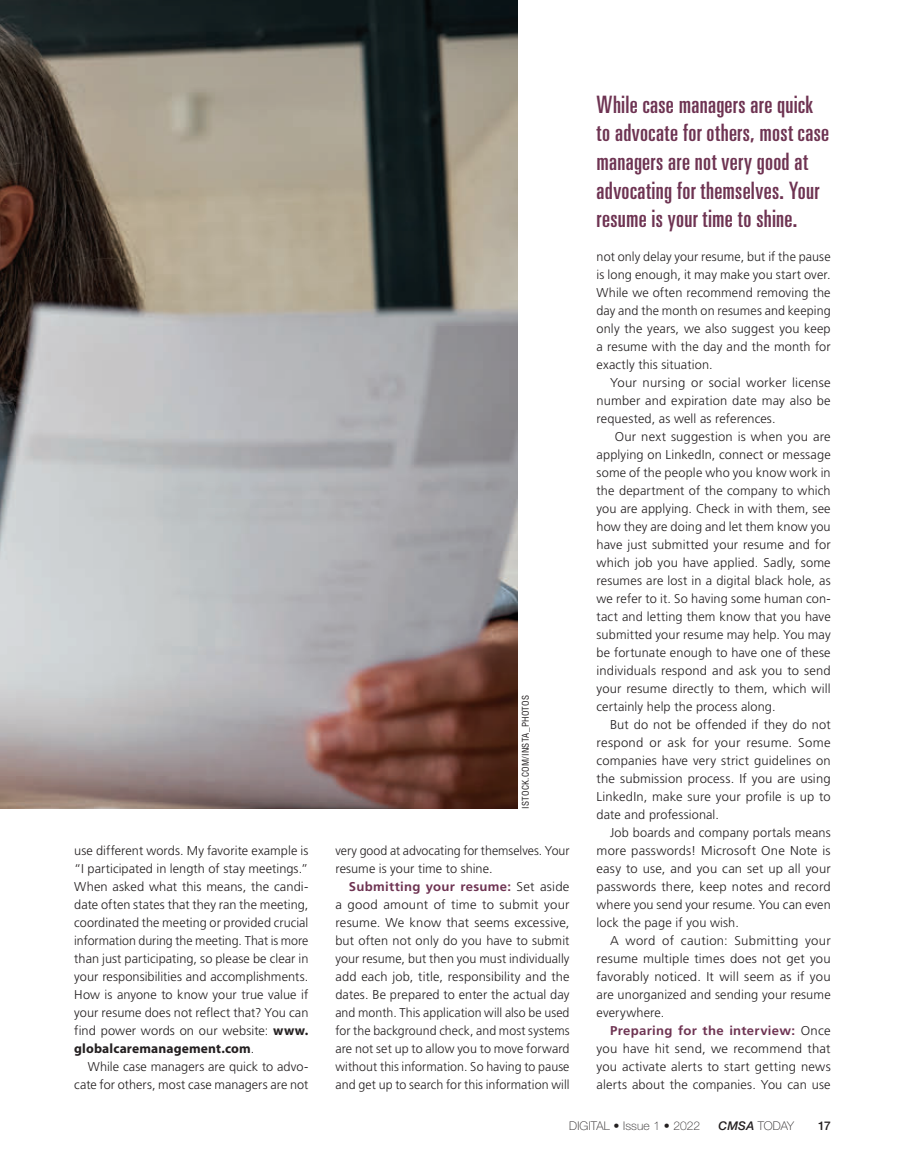
<style>
.page{position:relative;width:905px;height:1175px;background:#fff}
.page>*{position:absolute;margin:0;border:0;box-sizing:border-box;transform-origin:0 0}
.t1{font:ultra-condensed 24px/28.5px "Univers LT Std";letter-spacing:.01em;color:#6e3352}
.t2{font:700 13.5px "Myriad Pro";letter-spacing:.01em;color:#231f20}
.t3{font:300 12.75px/18px "Frutiger LT Std";letter-spacing:.01em;color:#231f20;text-align:justify}
.t4{font:100 12px "Helvetica Neue LT Std";letter-spacing:.01em;color:#231f20}
.t5{font:500 12px "Helvetica Neue LT Std";color:#231f20}
.t6{font:condensed 9px "Helvetica LT Std";letter-spacing:.03em;color:#231f20}
.s1{font-family:"Myriad Pro";font-weight:700;font-size:13.5px}
.s2{font-family:"Frutiger LT Std";font-weight:300;font-size:12.75px}
.s3{font-weight:700;color:#6e3352}
.s4{font-weight:500;font-style:italic}
</style>
<div class="page">
<img style="left:0;top:0;width:518px;height:809px">
<p class="t3" style="left:74px;top:842px;width:236px">use different words. My favorite example is “I participated in length of stay meetings.” When asked what this means, the candi&shy;date often states that they ran the meeting, coordinated the meeting or provided crucial information during the meeting. That is more than just participating, so please be clear in your responsibilities and accomplishments.<br>How is anyone to know your true value if your resume does not reflect that? You can find power words on our website: <span class="s1">www.</span></p>
<p class="t2" style="left:74px;top:1041px;width:182px">globalcaremanagement.com<span class="s2">.</span></p>
<p class="t3" style="left:74px;top:1058px;width:236px;text-align:right">While case managers are quick to advo&shy;cate for others, most case managers are not</p>
<p class="t6" style="left:520px;top:809px;width:115px;rotate:-90deg">ISTOCK.COM/INSTA_PHOTOS</p>
<p class="t3" style="left:335px;top:842px;width:235px">very good at advocating for themselves. Your resume is your time to shine.</p>
<p class="t3" style="left:335px;top:878px;width:236px;text-indent:14px"><span class="s3">Submitting your resume:</span> Set aside a good amount of time to submit your resume. We know that seems excessive, but often not only do you have to submit your resume, but then you must individually add each job, title, responsibility and the dates. Be prepared to enter the actual day and month. This application will also be used for the background check, and most systems are not set up to allow you to move forward without this information. So having to pause and get up to search for this information will</p>
<h1 class="t1" style="left:596px;top:90px;width:234px">While case managers are quick to advocate for others, most case managers are not very good at advocating for themselves. Your resume is your time to shine.</h1>
<p class="t3" style="left:596px;top:248px;width:236px">not only delay your resume, but if the pause is long enough, it may make you start over.<br>While we often recommend removing the day and the month on resumes and keeping only the years, we also suggest you keep a resume with the day and the month for exactly this situation.</p>
<p class="t3" style="left:596px;top:374px;width:236px;text-indent:14px">Your nursing or social worker license number and expiration date may also be requested, as well as references.</p>
<p class="t3" style="left:596px;top:428px;width:236px;text-indent:18px">Our next suggestion is when you are applying on LinkedIn, connect or message some of the people who you know work in the department of the company to which you are applying. Check in with them, see how they are doing and let them know you have just submitted your resume and for which job you have applied. Sadly, some resumes are lost in a digital black hole, as we refer to it. So having some human con&shy;tact and letting them know that you have submitted your resume may help. You may be fortunate enough to have one of these individuals respond and ask you to send your resume directly to them, which will certainly help the process along.</p>
<p class="t3" style="left:596px;top:716px;width:236px;text-indent:14px">But do not be offended if they do not respond or ask for your resume. Some companies have very strict guidelines on the submission process. If you are using LinkedIn, make sure your profile is up to date and professional.</p>
<p class="t3" style="left:596px;top:824px;width:236px;text-indent:14px">Job boards and company portals means more passwords! Microsoft One Note is easy to use, and you can set up all your passwords there, keep notes and record where you send your resume. You can even lock the page if you wish.</p>
<p class="t3" style="left:596px;top:932px;width:236px;text-indent:14px">A word of caution: Submitting your resume multiple times does not get you favorably noticed. It will seem as if you are unorganized and sending your resume everywhere.</p>
<p class="t3" style="left:596px;top:1022px;width:236px;text-indent:14px"><span class="s3">Preparing for the interview:</span> Once you have hit send, we recommend that you activate alerts to start getting news alerts about the companies. You can use</p>
<p class="t4" style="left:569px;top:1118px;width:132px">DIGITAL • Issue 1 • 2022</p>
<p class="t4" style="left:718px;top:1118px;width:77px"><span class="s4">CMSA</span> TODAY</p>
<p class="t5" style="left:818px;top:1118px;width:14px">17</p>
</div>
